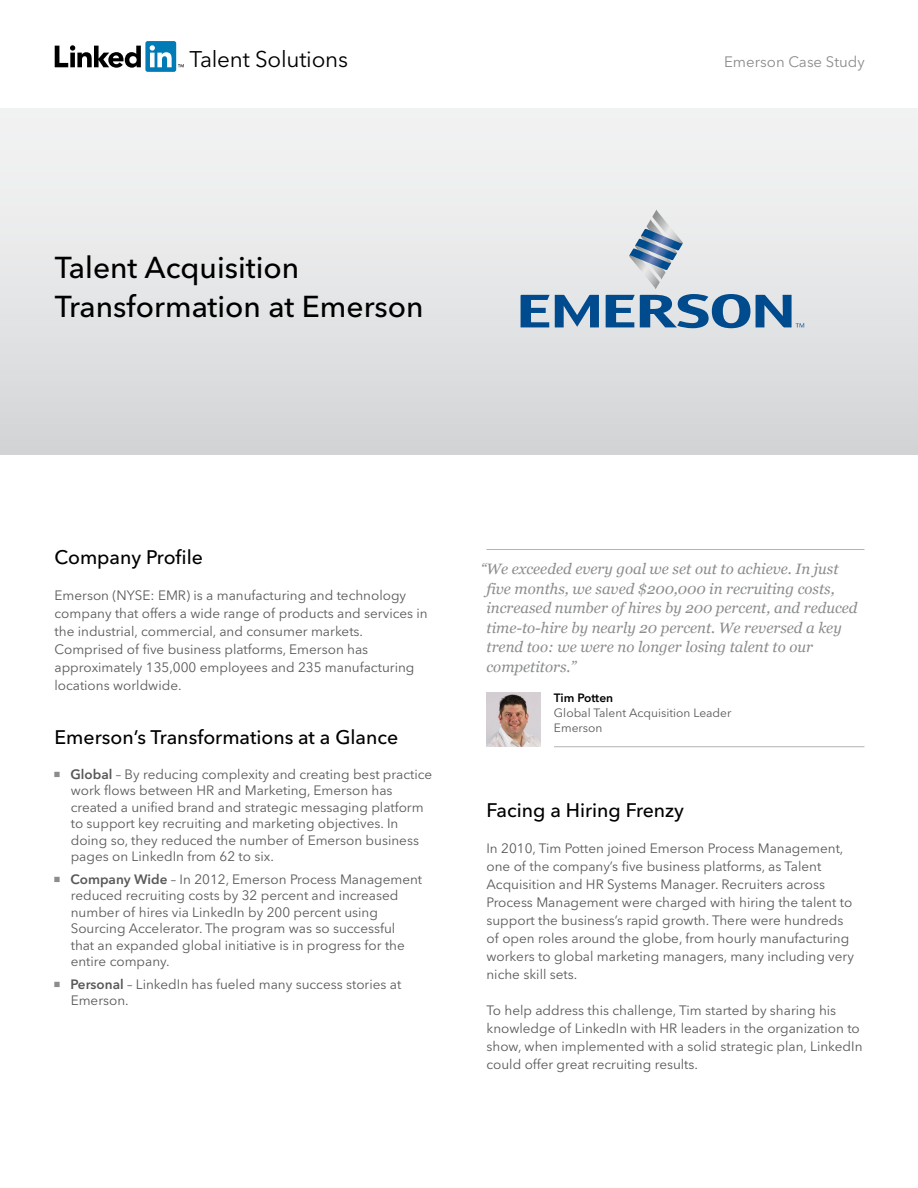
<style>
.page{position:relative;width:918px;height:1188px;background:#fff}
.page>*{position:absolute;margin:0;border:0;box-sizing:border-box;transform-origin:0 0}
.t1{font:500 30px/39px "Avenir Next LT Pro";color:#000}
.t2{font:22.5px "Avenir Next LT Pro";letter-spacing:-.01em;color:#000}
.t3{font:500 19.5px "Avenir Next LT Pro";color:#000}
.t4{font:italic 15px/19.5px "Georgia";color:#8a8c8e}
.t5{font:15px "Avenir Next LT Pro";color:#8a8c8e}
.t6{font:13.5px/18px "Avenir Next LT Pro";color:#58595b}
.t7{font:12px/15px "Avenir Next LT Pro";color:#58595b}
.t8{font:600 12px "Avenir Next LT Pro";color:#000}
.s1{font-weight:600}
</style>
<div class="page">
<svg style="left:55px;top:41px;width:129px;height:31px"></svg>
<div style="left:0;top:109px;width:918px;height:346px;background:linear-gradient(to bottom,#f5f5f6,#d4d6d7)"></div>
<svg style="left:521px;top:295px;width:78px;height:32px;background:#5f8bb1"></svg>
<svg style="left:606px;top:209px;width:144px;height:119px;background:#b5c5d4"></svg>
<svg style="left:756px;top:295px;width:48px;height:33px;background:#759aba"></svg>
<hr style="left:554px;top:746px;width:310px;height:1px;background:#b1b4b6">
<hr style="left:486px;top:549px;width:378px;height:1px;background:#b1b4b6">
<img style="left:486px;top:693px;width:55px;height:54px">
<h2 class="t2" style="left:190px;top:46px;width:160px">Talent Solutions</h2>
<h1 class="t1" style="left:55px;top:248px;width:370px">Talent Acquisition<br>Transformation at Emerson</h1>
<p class="t5" style="left:724px;top:53px;width:142px">Emerson Case Study</p>
<h3 class="t3" style="left:55px;top:546px;width:150px">Company Profile</h3>
<p class="t6" style="left:55px;top:587px;width:375px">Emerson (NYSE: EMR) is a manufacturing and technology company that offers a wide range of products and services in the industrial, commercial, and consumer markets.<br>Comprised of five business platforms, Emerson has approximately 135,000 employees and 235 manufacturing locations worldwide.</p>
<h3 class="t3" style="left:55px;top:726px;width:345px">Emerson’s Transformations at a Glance</h3>
<p class="t6" style="left:71px;top:766px;width:363px;line-height:16.5px"><span class="s1">Global</span> – By reducing complexity and creating best practice work flows between HR and Marketing, Emerson has created a unified brand and strategic messaging platform to support key recruiting and marketing objectives. In doing so, they reduced the number of Emerson business pages on LinkedIn from 62 to six.</p>
<p class="t6" style="left:71px;top:871px;width:353px;line-height:16.5px"><span class="s1">Company Wide</span> – In 2012, Emerson Process Management reduced recruiting costs by 32 percent and increased number of hires via LinkedIn by 200 percent using Sourcing Accelerator. The program was so successful<br>that an expanded global initiative is in progress for the entire company.</p>
<p class="t6" style="left:71px;top:976px;width:332px;line-height:16.5px"><span class="s1">Personal</span> – LinkedIn has fueled many success stories at<br>Emerson.</p>
<p class="t4" style="left:486px;top:559px;width:373px;text-indent:-6px">“We exceeded every goal we set out to achieve. In just five months, we saved $200,000 in recruiting costs, increased number of hires by 200 percent, and reduced time-to-hire by nearly 20 percent. We reversed a key trend too: we were no longer losing talent to our competitors.”</p>
<p class="t8" style="left:554px;top:690px;width:61px">Tim Potten</p>
<p class="t7" style="left:554px;top:705px;width:179px">Global Talent Acquisition Leader<br>Emerson</p>
<h3 class="t3" style="left:486px;top:798px;width:199px">Facing a Hiring Frenzy</h3>
<p class="t6" style="left:486px;top:839px;width:369px">In 2010, Tim Potten joined Emerson Process Management, one of the company’s five business platforms, as Talent Acquisition and HR Systems Manager. Recruiters across Process Management were charged with hiring the talent to support the business’s rapid growth. There were hundreds of open roles around the globe, from hourly manufacturing workers to global marketing managers, many including very niche skill sets.</p>
<p class="t6" style="left:486px;top:1001px;width:378px">To help address this challenge, Tim started by sharing his knowledge of LinkedIn with HR leaders in the organization to show, when implemented with a solid strategic plan, LinkedIn could offer great recruiting results.</p>
</div>
